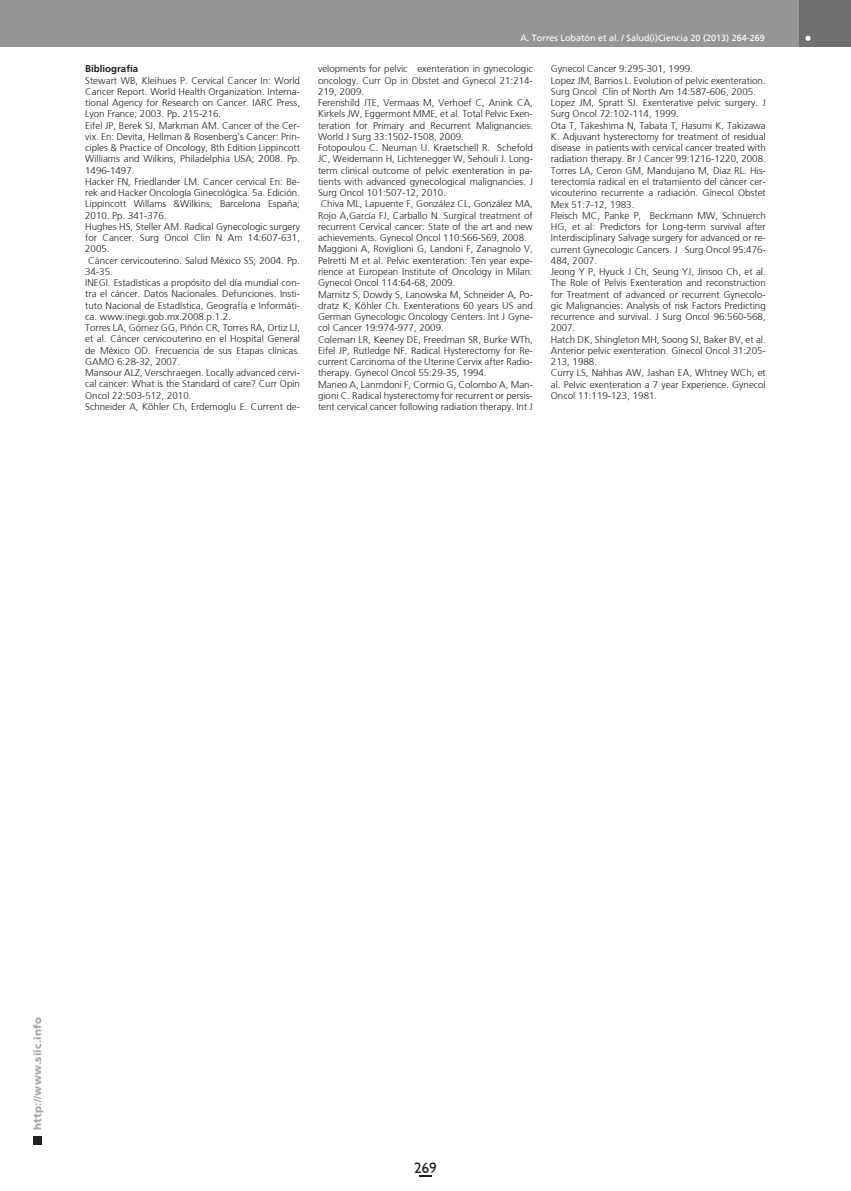
<style>
.page{position:relative;width:851px;height:1191px;background:#fff}
.page>*{position:absolute;margin:0;border:0;box-sizing:border-box;transform-origin:0 0}
.t1{font:15px "Humanist 521 BT";color:#231f20}
.t2{font:900 10.5px "Frutiger";letter-spacing:.015em;color:#a7a9ac}
.t3{font:300 9.75px/11.2px "Frutiger";color:#231f20}
.t4{font:700 9.75px "Frutiger";color:#231f20}
.t5{font:9px "Frutiger";color:#fff}
</style>
<div class="page">
<div style="left:33px;top:1135px;width:9px;height:9px;background:#231f20"></div>
<div style="left:1px;top:0;width:812px;height:47px;background:#949698"></div>
<div style="left:799px;top:0;width:51px;height:47px;background:#6d6f71"></div>
<svg style="left:805px;top:36px;width:5px;height:5px"></svg>
<svg style="left:419px;top:1175px;width:12px;height:1px"></svg>
<p class="t4" style="left:85px;top:63px;width:55px">Bibliografía</p>
<p class="t3" style="left:85px;top:75px;width:216px">Stewart WB, Kleihues P. Cervical Cancer In: World</p>
<p class="t3" style="left:85px;top:86px;width:216px">Cancer Report. World Health Organization. Interna-</p>
<p class="t3" style="left:85px;top:97px;width:216px">tional Agency for Research on Cancer. IARC Press,</p>
<p class="t3" style="left:85px;top:108px;width:138px">Lyon France; 2003. Pp. 215-216.</p>
<p class="t3" style="left:85px;top:120px;width:216px">Eifel JP, Berek SJ, Markman AM. Cancer of the Cer-</p>
<p class="t3" style="left:85px;top:131px;width:216px">vix. En: Devita, Hellman &amp; Rosenberg's Cancer: Prin-</p>
<p class="t3" style="left:85px;top:142px;width:216px">ciples &amp; Practice of Oncology, 8th Edition Lippincott</p>
<p class="t3" style="left:85px;top:153px;width:216px">Williams and Wilkins, Philadelphia USA; 2008. Pp.</p>
<p class="t3" style="left:85px;top:165px;width:51px">1496-1497.</p>
<p class="t3" style="left:85px;top:176px;width:216px">Hacker FN, Friedlander LM. Cancer cervical En: Be-</p>
<p class="t3" style="left:85px;top:187px;width:216px">rek and Hacker Oncología Ginecológica. 5a. Edición.</p>
<p class="t3" style="left:85px;top:198px;width:216px">Lippincott Willams &amp;Wilkins, Barcelona España;</p>
<p class="t3" style="left:85px;top:210px;width:83px">2010. Pp. 341-376.</p>
<p class="t3" style="left:85px;top:221px;width:216px">Hughes HS, Steller AM. Radical Gynecologic surgery</p>
<p class="t3" style="left:85px;top:232px;width:216px">for Cancer. Surg Oncol Clin N Am 14:607-631,</p>
<p class="t3" style="left:85px;top:243px;width:26px">2005.</p>
<p class="t3" style="left:88px;top:255px;width:213px">Cáncer cervicouterino. Salud México SS; 2004. Pp.</p>
<p class="t3" style="left:85px;top:266px;width:29px">34-35.</p>
<p class="t3" style="left:85px;top:277px;width:216px">INEGI. Estadísticas a propósito del día mundial con-</p>
<p class="t3" style="left:85px;top:288px;width:216px">tra el cáncer. Datos Nacionales. Defunciones. Insti-</p>
<p class="t3" style="left:85px;top:300px;width:216px">tuto Nacional de Estadística, Geografía e Informáti-</p>
<p class="t3" style="left:85px;top:311px;width:147px">ca. www.inegi.gob.mx.2008.p.1.2.</p>
<p class="t3" style="left:85px;top:322px;width:216px">Torres LA, Gómez GG, Piñón CR, Torres RA, Ortiz LJ,</p>
<p class="t3" style="left:85px;top:333px;width:216px">et al. Cáncer cervicouterino en el Hospital General</p>
<p class="t3" style="left:85px;top:345px;width:216px">de México OD. Frecuencia de sus Etapas clínicas.</p>
<p class="t3" style="left:85px;top:356px;width:96px">GAMO 6:28-32, 2007.</p>
<p class="t3" style="left:85px;top:367px;width:216px">Mansour ALZ, Verschraegen. Locally advanced cervi-</p>
<p class="t3" style="left:85px;top:378px;width:216px">cal cancer: What is the Standard of care? Curr Opin</p>
<p class="t3" style="left:85px;top:390px;width:108px">Oncol 22:503-512, 2010.</p>
<p class="t3" style="left:85px;top:401px;width:216px">Schneider A, Köhler Ch, Erdemoglu E. Current de-</p>
<p class="t5" style="left:520px;top:32px;width:246px">A. Torres Lobatón et al. / Salud(i)Ciencia 20 (2013) 264-269</p>
<p class="t3" style="left:318px;top:63px;width:216px">velopments for pelvic exenteration in gynecologic oncology. Curr Op in Obstet and Gynecol 21:214- 219, 2009.<br>Ferenshild JTE, Vermaas M, Verhoef C, Anink CA, Kirkels JW, Eggermont MME, et al. Total Pelvic Exen&shy;teration for Primary and Recurrent Malignancies.<br>World J Surg 33:1502-1508, 2009.<br>Fotopoulou C. Neuman U. Kraetschell R. Schefold JC, Weidemann H, Lichtenegger W, Sehouli J. Long&shy;term clinical outcome of pelvic exenteration in pa&shy;tients with advanced gynecological malignancies. J Surg Oncol 101:507-12, 2010.<br>Chiva ML, Lapuente F, González CL, González MA, Rojo A,García FJ, Carballo N. Surgical treatment of recurrent Cervical cancer: State of the art and new achievements. Gynecol Oncol 110:S66-S69, 2008.<br>Maggioni A, Roviglioni G, Landoni F, Zanagnolo V, PeIretti M et al. Pelvic exenteration: Ten year expe&shy;rience at European Institute of Oncology in Milan:<br>Gynecol Oncol 114:64-68, 2009.<br>Marnitz S, Dowdy S, Lanowska M, Schneider A, Po&shy;dratz K, Köhler Ch. Exenterations 60 years US and German Gynecologic Oncology Centers. Int J Gyne&shy;col Cancer 19:974-977, 2009.<br>Coleman LR, Keeney DE, Freedman SR, Burke WTh, Eifel JP, Rutledge NF. Radical Hysterectomy for Re&shy;current Carcinoma of the Uterine Cervix after Radio&shy;therapy. Gynecol Oncol 55:29-35, 1994.<br>Maneo A, Lanmdoni F, Cormio G, Colombo A, Man&shy;gioni C. Radical hysterectomy for recurrent or persis&shy;tent cervical cancer following radiation therapy. Int J</p>
<p class="t3" style="left:551px;top:63px;width:216px">Gynecol Cancer 9:295-301, 1999.<br>Lopez JM, Barrios L. Evolution of pelvic exenteration.<br>Surg Oncol Clin of North Am 14:587-606, 2005.<br>Lopez JM, Spratt SJ. Exenterative pelvic surgery. J Surg Oncol 72:102-114, 1999.<br>Ota T, Takeshima N, Tabata T, Hasumi K, Takizawa K. Adjuvant hysterectomy for treatment of residual disease in patients with cervical cancer treated with radiation therapy. Br J Cancer 99:1216-1220, 2008.<br>Torres LA, Ceron GM, Mandujano M, Diaz RL. His&shy;terectomía radical en el tratamiento del cáncer cer&shy;vicouterino recurrente a radiación. Ginecol Obstet Mex 51:7-12, 1983.<br>Fleisch MC, Panke P, Beckmann MW, Schnuerch HG, et al: Predictors for Long-term survival after Interdisciplinary Salvage surgery for advanced or re&shy;current Gynecologic Cancers. J Surg Oncol 95:476- 484, 2007.<br>Jeong Y P, Hyuck J Ch, Seung YJ, Jinsoo Ch, et al.<br>The Role of Pelvis Exenteration and reconstruction for Treatment of advanced or recurrent Gynecolo&shy;gic Malignancies: Analysis of risk Factors Predicting recurrence and survival. J Surg Oncol 96:560-568, 2007.<br>Hatch DK, Shingleton MH, Soong SJ, Baker BV, et al.<br>Anterior pelvic exenteration. Ginecol Oncol 31:205- 213, 1988.<br>Curry LS, Nahhas AW, Jashan EA, Whtney WCh, et al. Pelvic exenteration a 7 year Experience. Gynecol Oncol 11:119-123, 1981.</p>
<p class="t2" style="left:31px;top:1129px;width:114px;rotate:-90deg">http://www.siic.info</p>
<h1 class="t1" style="left:414px;top:1158px;width:24px">269</h1>
</div>
